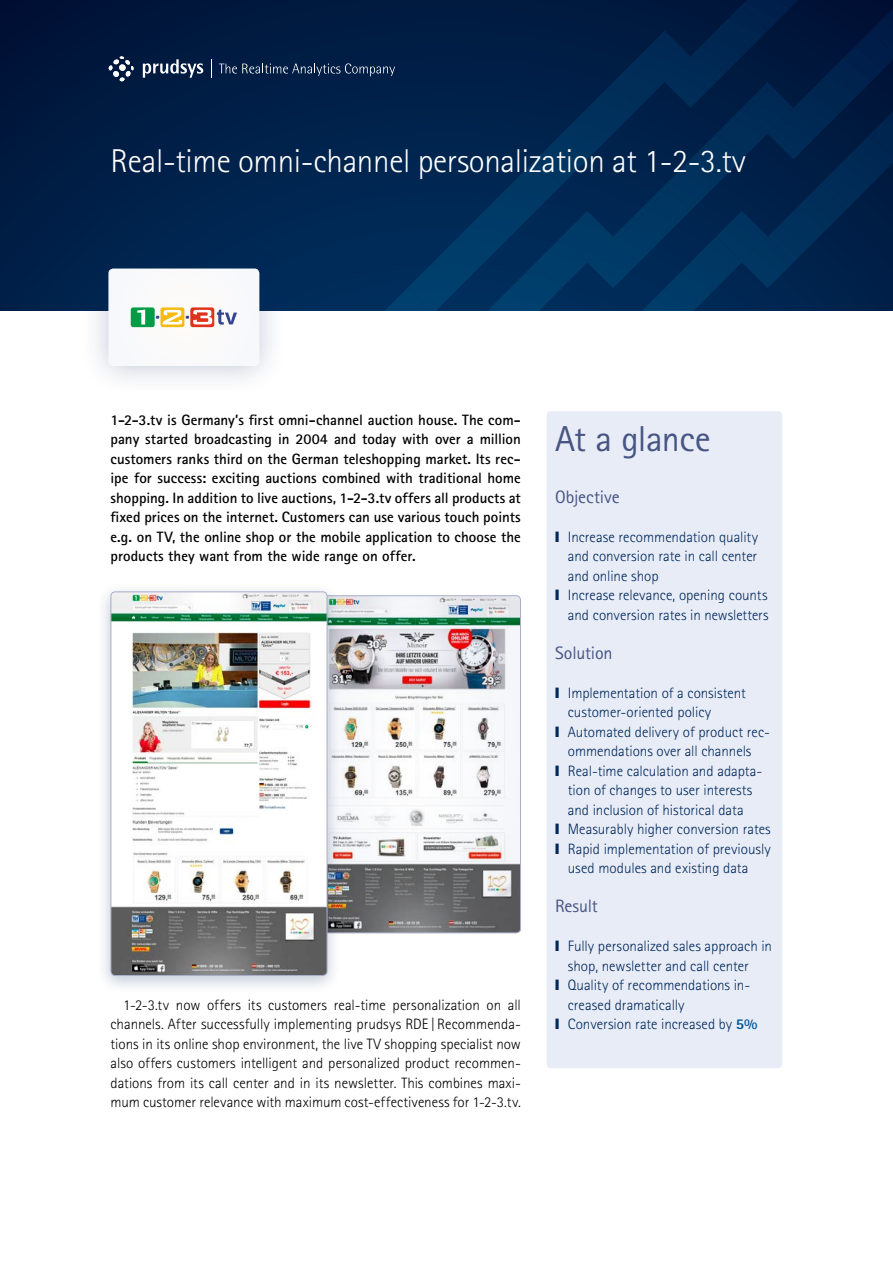
<style>
.page{position:relative;width:893px;height:1263px;background:#fff}
.page>*{position:absolute;margin:0;border:0;box-sizing:border-box;transform-origin:0 0}
.t1{font:36px "Rotis Sans Serif Std";letter-spacing:-.02em;color:#475583}
.t2{font:300 33px "Rotis Sans Serif Std";letter-spacing:-.01em;color:#fff}
.t3{font:18px "Rotis Sans Serif Std";letter-spacing:-.01em;color:#475583}
.t4{font:300 15px/19.5px "Rotis Sans Serif Std";color:#00285b}
.t5{font:700 15px/19.5px "Rotis Sans Serif Std";color:#000;text-align:justify}
.t6{font:300 15px/19.5px "Rotis Sans Serif Std";color:#000;text-align:justify}
.s1{font-weight:800;color:#00589c}
</style>
<div class="page">
<div style="left:0;top:0;width:893px;height:310px;background:#001a40"></div>
<img style="left:341px;top:597px;width:179px;height:336px">
<div style="left:96px;top:581px;width:245px;height:413px;background:#00285b;opacity:.25"></div>
<img style="left:111px;top:592px;width:216px;height:383px">
<div style="left:111px;top:591px;width:216px;height:385px;border:1px solid #a8aec8;border-radius:4px"></div>
<div style="left:547px;top:411px;width:235px;height:657px;background:#e8ecf6;border-radius:4px"></div>
<div style="left:80px;top:242px;width:208px;height:153px;background:#00285b;opacity:.25"></div>
<svg style="left:108px;top:0;width:785px;height:366px"></svg>
<h2 class="t2" style="left:111px;top:142px;width:637px">Real-time omni-channel personalization at 1-2-3.tv</h2>
<p class="t5" style="left:111px;top:409px;width:412px">1-2-3.tv is Germany’s first omni-channel auction house. The com&shy;pany started broadcasting in 2004 and today with over a million customers ranks third on the German teleshopping market. Its rec&shy;ipe for success: exciting auctions combined with traditional home shopping. In addition to live auctions, 1-2-3.tv offers all products at fixed prices on the internet. Customers can use various touch points e.g. on TV, the online shop or the mobile application to choose the products they want from the wide range on offer.</p>
<p class="t6" style="left:111px;top:995px;width:412px;text-indent:13px">1-2-3.tv now offers its customers real-time personalization on all channels. After successfully implementing prudsys RDE |Recommenda&shy;tions in its online shop environment, the live TV shopping specialist now also offers customers intelligent and personalized product recommen&shy;dations from its call center and in its newsletter. This combines maxi&shy;mum customer relevance with maximum cost-effectiveness for 1-2-3.tv.</p>
<h1 class="t1" style="left:555px;top:417px;width:157px">At a glance</h1>
<p class="t3" style="left:555px;top:486px;width:66px">Objective</p>
<p class="t4" style="left:568px;top:527px;width:202px">Increase recommendation quality and conversion rate in call center and online shop<br>Increase relevance, opening counts and conversion rates in newsletters</p>
<p class="t3" style="left:555px;top:642px;width:59px">Solution</p>
<p class="t4" style="left:568px;top:683px;width:204px">Implementation of a consistent customer-oriented policy Automated delivery of product rec&shy;ommendations over all channels Real-time calculation and adapta&shy;tion of changes to user interests and inclusion of historical data Measurably higher conversion rates Rapid implementation of previously used modules and existing data</p>
<p class="t3" style="left:555px;top:895px;width:44px">Result</p>
<p class="t4" style="left:568px;top:936px;width:206px">Fully personalized sales approach in shop, newsletter and call center<br>Quality of recommendations in&shy;creased dramatically<br>Conversion rate increased by <span class="s1">5%</span></p>
</div>
